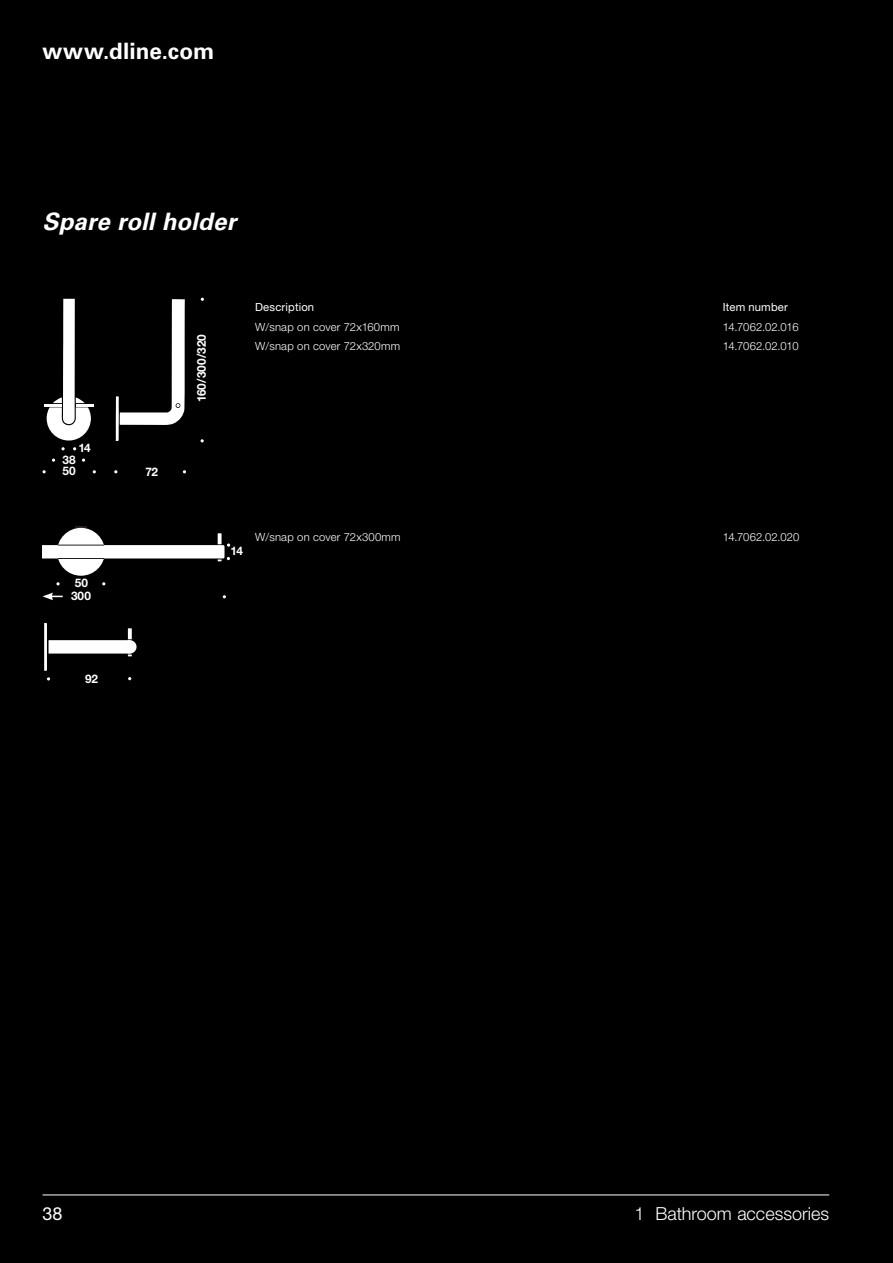
<style>
.page{position:relative;width:893px;height:1263px;background:#000}
.page>*{position:absolute;margin:0;border:0;box-sizing:border-box;transform-origin:0 0}
.Brødtekst{font:italic 700 24px "Univers LT Std";letter-spacing:.005em;color:#fff}
.t1{font:700 22.5px "Univers LT Std";letter-spacing:.005em;color:#fff}
.t2{font:300 18px "Helvetica Neue";color:#fff}
.t3{font:18px "Helvetica Neue";color:#fff}
.t4{font:700 12.15px "Helvetica Neue";letter-spacing:.005em;color:#fff}
.t5{font:700 11.85px/11.7px "Helvetica Neue";color:#fff}
.Brødtekst-2{font:300 11.25px "Helvetica Neue";letter-spacing:.015em;color:#fff}
.Brødtekst-3{font:300 11.25px "Helvetica Neue";letter-spacing:-.02em;color:#fff}
.Overskrift_tabel{font:11.25px "Helvetica Neue LT Std";letter-spacing:.015em;color:#fff}
</style>
<div class="page">
<hr style="left:43px;top:1194px;width:786px;height:1px;background:#fff">
<svg style="left:82px;top:458px;width:3px;height:4px"></svg>
<svg style="left:52px;top:458px;width:3px;height:4px"></svg>
<svg style="left:116px;top:299px;width:69px;height:142px"></svg>
<svg style="left:47px;top:299px;width:44px;height:141px"></svg>
<hr style="left:44px;top:404px;width:18px;height:3px;background:#fff">
<hr style="left:76px;top:404px;width:17px;height:3px;background:#fff">
<div style="left:57px;top:528px;width:48px;height:48px;background:#fff;border-radius:50%"></div>
<svg style="left:43px;top:526px;width:187px;height:35px"></svg>
<svg style="left:123px;top:640px;width:14px;height:13px"></svg>
<svg style="left:44px;top:623px;width:91px;height:48px"></svg>
<svg style="left:43px;top:593px;width:20px;height:7px"></svg>
<h2 class="t1" style="left:43px;top:38px;width:173px">www.dline.com</h2>
<p class="Brødtekst" style="left:43px;top:207px;width:195px">Spare roll holder</p>
<p class="t5" style="left:78px;top:442px;width:14px">14</p>
<p class="t5" style="left:63px;top:453px;width:15px">38<br>50</p>
<p class="t5" style="left:71px;top:576px;width:21px;line-height:12.8px;text-align:center">50<br>300</p>
<p class="t5" style="left:145px;top:465px;width:14px">72</p>
<p class="t4" style="left:194px;top:402px;width:70px;rotate:-90deg">160/300/320</p>
<p class="Overskrift_tabel" style="left:255px;top:301px;width:61px">Description</p>
<p class="Overskrift_tabel" style="left:723px;top:301px;width:67px">Item number</p>
<p class="Brødtekst-2" style="left:255px;top:320px;width:146px">W/snap on cover 72x160mm</p>
<p class="Brødtekst-3" style="left:723px;top:320px;width:77px">14.7062.02.016</p>
<p class="Brødtekst-2" style="left:255px;top:339px;width:146px">W/snap on cover 72x320mm</p>
<p class="Brødtekst-3" style="left:723px;top:339px;width:77px">14.7062.02.010</p>
<p class="t5" style="left:231px;top:545px;width:14px">14</p>
<p class="Brødtekst-2" style="left:255px;top:530px;width:147px">W/snap on cover 72x300mm</p>
<p class="Brødtekst-2" style="left:723px;top:530px;width:78px">14.7062.02.020</p>
<p class="t5" style="left:85px;top:673px;width:14px">92</p>
<h3 class="t3" style="left:43px;top:1203px;width:22px">38</h3>
<h3 class="t2" style="left:635px;top:1203px;width:196px">1 Bathroom accessories</h3>
</div>
